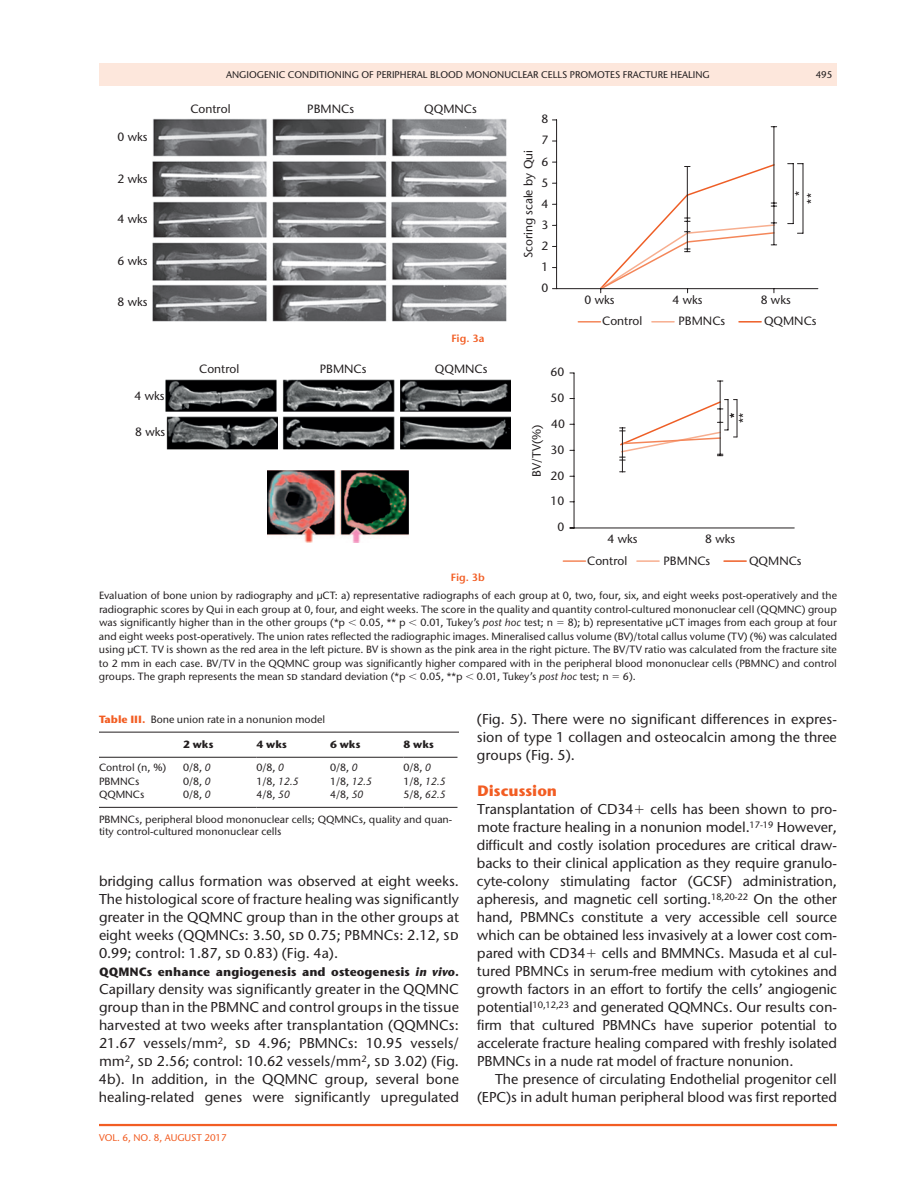
<style>
.page{position:relative;width:918px;height:1188px;background:#fff}
.page>*{position:absolute;margin:0;border:0;box-sizing:border-box;transform-origin:0 0}
.t1{font:700 15px "Stone Sans ITC Pro";color:#f25d23}
.t2{font:500 14.25px/18px "Stone Sans ITC Pro";color:#231f20;text-align:justify}
.t3{font:500 12px/21.1px "Stone Sans Std";color:#231f20;text-align:center}
.t4{font:700 12px "Stone Sans ITC Pro";color:#231f20}
.t5{font:500 10.5px/13.5px "Stone Sans ITC Pro";color:#231f20;text-align:justify}
.t6{font:700 10.5px "Stone Sans ITC Pro";letter-spacing:.01em;color:#231f20}
.t7{font:600 10.5px "Stone Sans ITC Pro";color:#f25d23}
.t8{font:500 9.75px "Stone Sans ITC Pro";color:#231f20}
.t9{font:500 9.75px "Stone Sans ITC Pro";color:#f25d23}
.s1{font-style:italic}
.s2{font-weight:700;color:#f25d23}
</style>
<div class="page">
<div style="left:99px;top:63px;width:738px;height:23px;background:#fde7dc"></div>
<hr style="left:99px;top:1124px;width:738px;height:2px;background:#f25d23">
<hr style="left:578px;top:321px;width:22px;height:2px;background:#f48659">
<img style="left:152px;top:119px;width:355px;height:203px">
<hr style="left:556px;top:120px;width:1px;height:169px;background:#231f20">
<hr style="left:793px;top:164px;width:1px;height:60px;background:#231f20">
<hr style="left:774px;top:127px;width:1px;height:118px;background:#231f20">
<hr style="left:803px;top:164px;width:1px;height:69px;background:#231f20">
<svg style="left:788px;top:163px;width:15px;height:1px"></svg>
<svg style="left:599px;top:163px;width:178px;height:160px"></svg>
<hr style="left:557px;top:288px;width:261px;height:1px;background:#231f20">
<hr style="left:570px;top:528px;width:224px;height:1px;background:#231f20">
<hr style="left:574px;top:373px;width:1px;height:155px;background:#231f20">
<hr style="left:563px;top:560px;width:22px;height:2px;background:#f48659">
<hr style="left:637px;top:560px;width:22px;height:2px;background:#f7ae8f">
<hr style="left:724px;top:560px;width:22px;height:2px;background:#ee5e26">
<hr style="left:622px;top:428px;width:1px;height:44px;background:#231f20">
<hr style="left:720px;top:381px;width:1px;height:75px;background:#231f20">
<hr style="left:728px;top:400px;width:1px;height:30px;background:#231f20">
<hr style="left:737px;top:400px;width:1px;height:37px;background:#231f20">
<svg style="left:619px;top:399px;width:109px;height:62px"></svg>
<img style="left:166px;top:379px;width:345px;height:71px">
<img style="left:268px;top:471px;width:141px;height:71px">
<hr style="left:99px;top:732px;width:360px;height:1px;background:#231f20">
<hr style="left:99px;top:757px;width:84px;height:1px;background:#231f20">
<hr style="left:183px;top:757px;width:73px;height:1px;background:#231f20">
<hr style="left:256px;top:757px;width:74px;height:1px;background:#231f20">
<hr style="left:330px;top:757px;width:74px;height:1px;background:#231f20">
<hr style="left:404px;top:757px;width:54px;height:1px;background:#231f20">
<hr style="left:99px;top:807px;width:84px;height:1px;background:#231f20">
<hr style="left:183px;top:807px;width:73px;height:1px;background:#231f20">
<hr style="left:256px;top:807px;width:74px;height:1px;background:#231f20">
<hr style="left:330px;top:807px;width:74px;height:1px;background:#231f20">
<hr style="left:404px;top:807px;width:54px;height:1px;background:#231f20">
<p class="t3" style="left:117px;top:127px;width:32px">0 wks</p>
<p class="t3" style="left:117px;top:168px;width:32px">2 wks</p>
<p class="t3" style="left:117px;top:208px;width:32px">4 wks</p>
<p class="t3" style="left:117px;top:251px;width:32px">6 wks</p>
<p class="t3" style="left:117px;top:292px;width:32px">8 wks</p>
<p class="t3" style="left:134px;top:386px;width:32px">4 wks</p>
<p class="t3" style="left:135px;top:422px;width:32px">8 wks</p>
<p class="t8" style="left:226px;top:68px;width:485px">Angiogenic conditioning of peripheral blood mononuclear cells promotes fracture healing</p>
<p class="t8" style="left:816px;top:68px;width:18px">495</p>
<p class="t3" style="left:190px;top:99px;width:42px">Control</p>
<p class="t3" style="left:199px;top:359px;width:42px">Control</p>
<p class="t3" style="left:307px;top:99px;width:48px">PBMNCs</p>
<p class="t3" style="left:424px;top:99px;width:54px">QQMNCs</p>
<p class="t7" style="left:451px;top:332px;width:35px">Fig. 3a</p>
<p class="t3" style="left:320px;top:359px;width:48px">PBMNCs</p>
<p class="t3" style="left:435px;top:359px;width:54px">QQMNCs</p>
<p class="t3" style="left:541px;top:109px;width:8px;text-align:justify">8<br>7<br>6<br>5<br>4<br>3<br>2<br>1<br>0</p>
<p class="t3" style="left:518px;top:258px;width:110px;rotate:-90deg">Scoring scale by Qui</p>
<p class="t3" style="left:550px;top:362px;width:15px">60</p>
<p class="t3" style="left:550px;top:385px;width:16px;line-height:26px">50<br>40<br>30<br>20<br>10<br>0</p>
<p class="t3" style="left:526px;top:477px;width:54px;rotate:-90deg">BV/TV(%)</p>
<p class="t3" style="left:793px;top:204px;width:14px;line-height:12.1px;text-align:right;rotate:-90deg">* **</p>
<p class="t3" style="left:584px;top:289px;width:32px">0 wks</p>
<p class="t3" style="left:673px;top:289px;width:32px">4 wks</p>
<p class="t3" style="left:761px;top:289px;width:32px">8 wks</p>
<p class="t3" style="left:602px;top:311px;width:42px">Control</p>
<p class="t3" style="left:679px;top:311px;width:48px">PBMNCs</p>
<p class="t3" style="left:764px;top:311px;width:54px">QQMNCs</p>
<p class="t3" style="left:730px;top:423px;width:12px;line-height:9px;rotate:-90deg">* **</p>
<p class="t3" style="left:607px;top:528px;width:32px">4 wks</p>
<p class="t3" style="left:705px;top:528px;width:32px">8 wks</p>
<p class="t3" style="left:587px;top:550px;width:42px">Control</p>
<p class="t3" style="left:664px;top:550px;width:48px">PBMNCs</p>
<p class="t3" style="left:749px;top:550px;width:54px">QQMNCs</p>
<p class="t7" style="left:451px;top:571px;width:36px">Fig. 3b</p>
<p class="t5" style="left:99px;top:589px;width:740px">Evaluation of bone union by radiography and µCT: a) representative radiographs of each group at 0, two, four, six, and eight weeks post-operatively and the radiographic scores by Qui in each group at 0, four, and eight weeks. The score in the quality and quantity control-cultured mononuclear cell (QQMNC) group was significantly higher than in the other groups (*p</p>
<p class="t5" style="left:99px;top:616px;width:740px;text-indent:469px">8); b) representative µCT images from each group at four and eight weeks post-operatively. The union rates reflected the radiographic images. Mineralised callus volume (BV)/total callus volume (TV) (%) was calculated using µCT. TV is shown as the red area in the left picture. BV is shown as the pink area in the right picture. The BV/TV ratio was calculated from the fracture site to 2 mm in each case. BV/TV in the QQMNC group was significantly higher compared with in the peripheral blood mononuclear cells (PBMNC) and control groups. The graph represents the mean sd standard deviation (*p</p>
<p class="t5" style="left:360px;top:616px;width:47px">0.05, ** p</p>
<p class="t5" style="left:420px;top:616px;width:134px">0.01, Tukey’s <span class="s1">post hoc</span> test; n</p>
<p class="t5" style="left:420px;top:670px;width:44px">0.05, **p</p>
<p class="t5" style="left:477px;top:670px;width:133px">0.01, Tukey’s <span class="s1">post hoc</span> test; n</p>
<p class="t5" style="left:623px;top:670px;width:14px">6).</p>
<p class="t5" style="left:99px;top:712px;width:228px"><span class="s2">Table III.</span> Bone union rate in a nonunion model</p>
<p class="t6" style="left:183px;top:738px;width:32px">2 wks</p>
<p class="t6" style="left:256px;top:738px;width:32px">4 wks</p>
<p class="t6" style="left:330px;top:738px;width:32px">6 wks</p>
<p class="t6" style="left:404px;top:738px;width:32px">8 wks</p>
<p class="t5" style="left:99px;top:761px;width:69px">Control (n, %)</p>
<p class="t5" style="left:183px;top:761px;width:29px">0/8, <span class="s1">0</span></p>
<p class="t5" style="left:256px;top:761px;width:29px">0/8, <span class="s1">0</span></p>
<p class="t5" style="left:330px;top:761px;width:29px">0/8, <span class="s1">0</span></p>
<p class="t5" style="left:404px;top:761px;width:29px">0/8, <span class="s1">0</span></p>
<p class="t5" style="left:99px;top:774px;width:42px">PBMNCs</p>
<p class="t5" style="left:183px;top:774px;width:29px">0/8, <span class="s1">0</span></p>
<p class="t5" style="left:256px;top:774px;width:43px">1/8, <span class="s1">12.5</span></p>
<p class="t5" style="left:330px;top:774px;width:43px">1/8, <span class="s1">12.5</span></p>
<p class="t5" style="left:404px;top:774px;width:43px">1/8, <span class="s1">12.5</span></p>
<p class="t5" style="left:99px;top:788px;width:47px">QQMNCs</p>
<p class="t5" style="left:183px;top:788px;width:29px">0/8, <span class="s1">0</span></p>
<p class="t5" style="left:256px;top:788px;width:35px">4/8, <span class="s1">50</span></p>
<p class="t5" style="left:330px;top:788px;width:35px">4/8, <span class="s1">50</span></p>
<p class="t5" style="left:404px;top:788px;width:43px">5/8, <span class="s1">62.5</span></p>
<p class="t5" style="left:99px;top:813px;width:355px;line-height:12px">PBMNCs, peripheral blood mononuclear cells; QQMNCs, quality and quan&shy;tity control-cultured mononuclear cells</p>
<p class="t2" style="left:99px;top:872px;width:362px">bridging callus formation was observed at eight weeks.<br>The histological score of fracture healing was significantly greater in the QQMNC group than in the other groups at eight weeks (QQMNCs: 3.50, sd 0.75; PBMNCs: 2.12, sd 0.99; control: 1.87, sd 0.83) (Fig. 4a).</p>
<p class="t4" style="left:99px;top:964px;width:362px">QQMNCs enhance angiogenesis and osteogenesis <span class="s1">in vivo</span>.</p>
<p class="t2" style="left:99px;top:980px;width:362px">Capillary density was significantly greater in the QQMNC group than in the PBMNC and control groups in the tissue harvested at two weeks after transplantation (QQMNCs:<br>21.67 vessels/mm<sup>2</sup>, sd 4.96; PBMNCs: 10.95 vessels/ mm<sup>2</sup>, sd 2.56; control: 10.62 vessels/mm<sup>2</sup>, sd 3.02) (Fig.<br>4b). In addition, in the QQMNC group, several bone healing-related genes were significantly upregulated</p>
<p class="t9" style="left:99px;top:1132px;width:129px">vol. 6, No. 8, August 2017</p>
<p class="t2" style="left:477px;top:709px;width:361px">(Fig. 5). There were no significant differences in expres&shy;sion of type 1 collagen and osteocalcin among the three groups (Fig. 5).</p>
<p class="t1" style="left:477px;top:781px;width:82px">Discussion</p>
<p class="t2" style="left:477px;top:799px;width:362px">Transplantation of CD34 cells has been shown to pro&shy;mote fracture healing in a nonunion model.<sup>17-19</sup> However, difficult and costly isolation procedures are critical draw&shy;backs to their clinical application as they require granulo&shy;cyte-colony stimulating factor (GCSF) administration, apheresis, and magnetic cell sorting.<sup>18,20-22</sup> On the other hand, PBMNCs constitute a very accessible cell source which can be obtained less invasively at a lower cost com&shy;pared with CD34 cells and BMMNCs. Masuda et al cul&shy;tured PBMNCs in serum-free medium with cytokines and growth factors in an effort to fortify the cells’ angiogenic potential<sup>10,12,23</sup> and generated QQMNCs. Our results con&shy;firm that cultured PBMNCs have superior potential to accelerate fracture healing compared with freshly isolated PBMNCs in a nude rat model of fracture nonunion.</p>
<p class="t2" style="left:477px;top:1069px;width:361px;text-align:right">The presence of circulating Endothelial progenitor cell (EPC)s in adult human peripheral blood was first reported</p>
</div>
